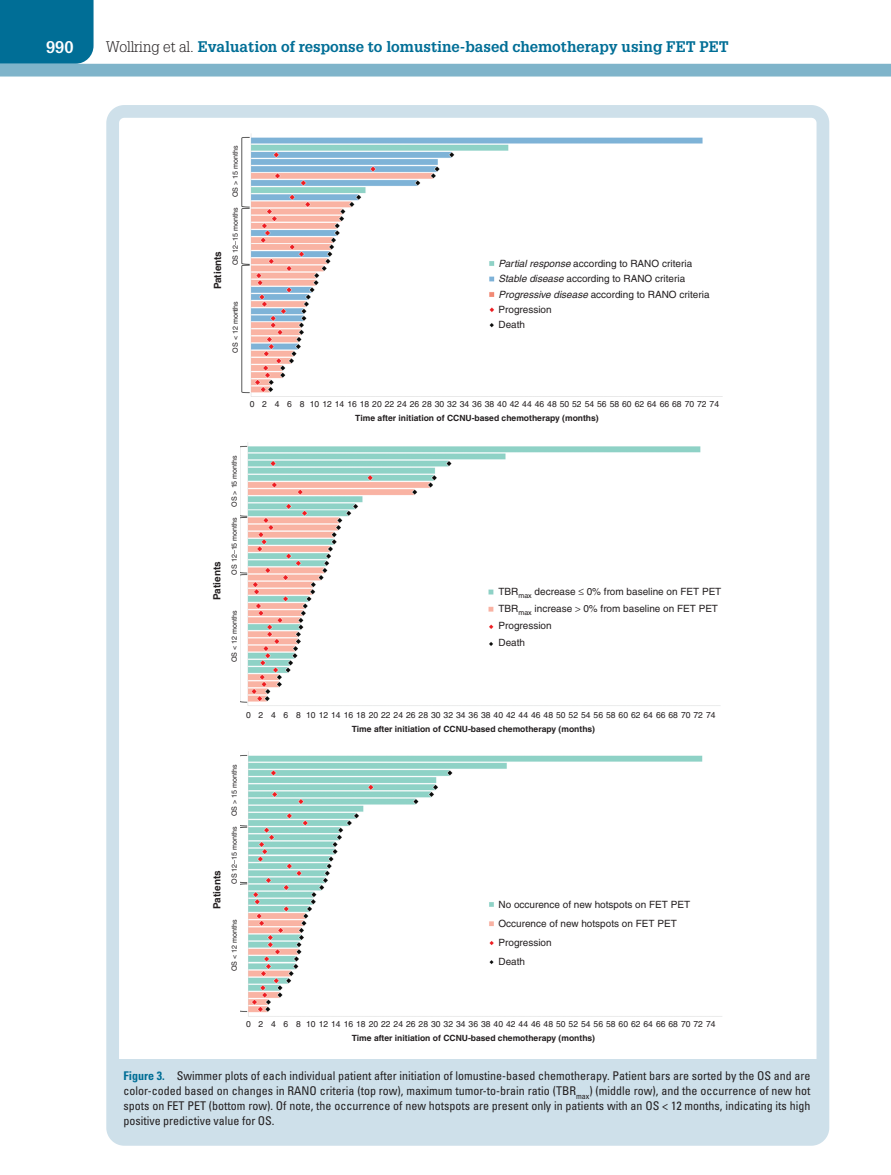
<style>
.page{position:relative;width:891px;height:1175px;background:#fff}
.page>*{position:absolute;margin:0;border:0;box-sizing:border-box;transform-origin:0 0}
.t1{font:700 16.5px "Glypha LT Std";color:#fff}
.t2{font:700 15px "Glypha LT Std";color:#006e96}
.t3{font:condensed 12px/15px "Univers LT Std";color:#231f20;text-align:justify}
.t4{font:10.05px/15.3px "Helvetica";color:#231f20}
.t5{font:700 10.05px "Helvetica";color:#231f20}
.t6{font:8.55px "Helvetica";color:#231f20}
.t7{font:700 8.55px "Helvetica";color:#231f20}
.t8{font:7.2px "Helvetica";color:#231f20}
.s1{font-weight:300;color:#231f20}
.s2{font-style:italic}
.s3{font-weight:700;color:#006e96}
</style>
<div class="page">
<div style="left:0;top:0;width:94px;height:64px;background:#006e96"></div>
<div style="left:0;top:64px;width:891px;height:12px;background:#7fb4ca"></div>
<div style="left:115px;top:1059px;width:706px;height:74px;background:#cee0ea"></div>
<img style="left:240px;top:134px;width:482px;height:882px">
<div style="left:106px;top:105px;width:723px;height:1040px;border:13px solid #cee0ea;border-radius:12px"></div>
<svg style="left:575px;top:607px;width:5px;height:5px"></svg>
<h1 class="t1" style="left:46px;top:37px;width:29px">990</h1>
<p class="t2" style="left:106px;top:37px;width:624px"><span class="s1">Wollring et al.</span> Evaluation of response to lomustine-based chemotherapy using FET PET</p>
<p class="t5" style="left:212px;top:289px;width:40px;rotate:-90deg">Patients</p>
<p class="t8" style="left:231px;top:197px;width:53px;rotate:-90deg">OS &gt; 15 months</p>
<p class="t8" style="left:231px;top:265px;width:59px;rotate:-90deg">OS 12–15 months</p>
<p class="t8" style="left:231px;top:353px;width:53px;rotate:-90deg">OS &lt; 12 months</p>
<p class="t4" style="left:498px;top:256px;width:213px"><span class="s2">Partial response</span> according to RANO criteria<br><span class="s2">Stable disease</span> according to RANO criteria<br><span class="s2">Progressive disease</span> according to RANO criteria<br>Progression<br>Death</p>
<p class="t5" style="left:211px;top:600px;width:40px;rotate:-90deg">Patients</p>
<p class="t8" style="left:230px;top:507px;width:53px;rotate:-90deg">OS &gt; 15 months</p>
<p class="t8" style="left:230px;top:574px;width:59px;rotate:-90deg">OS 12–15 months</p>
<p class="t8" style="left:230px;top:662px;width:53px;rotate:-90deg">OS &lt; 12 months</p>
<p class="t6" style="left:250px;top:399px;width:471px">0 2 4 6 8 10 12 14 16 18 20 22 24 26 28 30 32 34 36 38 40 42 44 46 48 50 52 54 56 58 60 62 64 66 68 70 72 74</p>
<p class="t7" style="left:355px;top:413px;width:245px">Time after initiation of CCNU-based chemotherapy (months)</p>
<p class="t4" style="left:498px;top:583px;width:224px;line-height:17px">TBR<sub>max</sub> decrease ≤ 0% from baseline on FET PET<br>TBR<sub>max</sub> increase 0% from baseline on FET PET<br>Progression<br>Death</p>
<p class="t6" style="left:246px;top:709px;width:471px">0 2 4 6 8 10 12 14 16 18 20 22 24 26 28 30 32 34 36 38 40 42 44 46 48 50 52 54 56 58 60 62 64 66 68 70 72 74</p>
<p class="t7" style="left:352px;top:723px;width:245px">Time after initiation of CCNU-based chemotherapy (months)</p>
<p class="t5" style="left:211px;top:909px;width:40px;rotate:-90deg">Patients</p>
<p class="t8" style="left:230px;top:816px;width:53px;rotate:-90deg">OS &gt; 15 months</p>
<p class="t8" style="left:230px;top:883px;width:59px;rotate:-90deg">OS 12–15 months</p>
<p class="t8" style="left:230px;top:971px;width:53px;rotate:-90deg">OS &lt; 12 months</p>
<p class="t4" style="left:498px;top:894px;width:193px;line-height:19.2px">No occurence of new hotspots on FET PET<br>Occurence of new hotspots on FET PET<br>Progression<br>Death</p>
<p class="t6" style="left:246px;top:1018px;width:471px">0 2 4 6 8 10 12 14 16 18 20 22 24 26 28 30 32 34 36 38 40 42 44 46 48 50 52 54 56 58 60 62 64 66 68 70 72 74</p>
<p class="t7" style="left:352px;top:1032px;width:245px">Time after initiation of CCNU-based chemotherapy (months)</p>
<p class="t3" style="left:124px;top:1068px;width:689px"><span class="s3">Figure 3.</span> Swimmer plots of each individual patient after initiation of lomustine-based chemotherapy. Patient bars are sorted by the OS and are color-coded based on changes in RANO criteria (top row), maximum tumor-to-brain ratio (TBR<sub>max</sub>) (middle row), and the occurrence of new hot spots on FET PET (bottom row). Of note, the occurrence of new hotspots are present only in patients with an OS &lt; 12 months, indicating its high positive predictive value for OS.</p>
</div>
